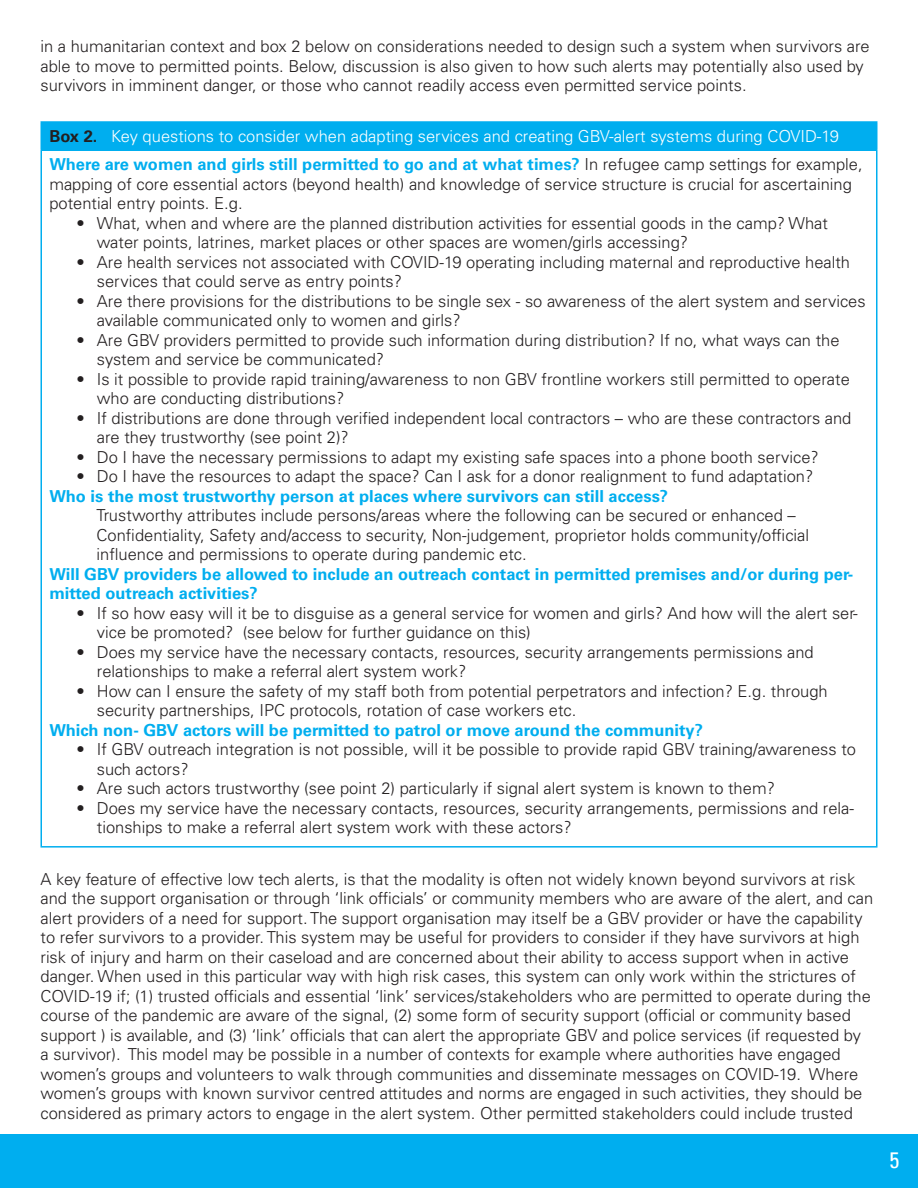
<style>
.page{position:relative;width:918px;height:1188px;background:#fff}
.page>*{position:absolute;margin:0;border:0;box-sizing:border-box;transform-origin:0 0}
.t1{font:condensed 22.5px "Univers LT Std";color:#fff}
.t2{font:300 16.5px/19.5px "Univers LT Std";color:#231f20}
.t3{font:700 16.5px/19.5px "Univers LT Std";color:#00aeef}
.t4{font:300 16.5px/28.2px "Univers LT Std";color:#fff}
.s1{font-weight:700;color:#231f20}
.s2{font-weight:700;color:#00aeef}
.s3{color:#231f20}
</style>
<div class="page">
<div style="left:0;top:1134px;width:918px;height:54px;background:#00aeef"></div>
<div style="left:41px;top:122px;width:836px;height:28px;background:#00aeef"></div>
<hr style="left:40px;top:121px;width:838px;height:2px;background:#00aeef">
<hr style="left:40px;top:123px;width:2px;height:26px;background:#00aeef">
<hr style="left:876px;top:123px;width:2px;height:26px;background:#00aeef">
<hr style="left:40px;top:149px;width:838px;height:2px;background:#00aeef">
<hr style="left:40px;top:151px;width:2px;height:695px;background:#00aeef">
<hr style="left:876px;top:151px;width:2px;height:695px;background:#00aeef">
<hr style="left:40px;top:846px;width:838px;height:2px;background:#00aeef">
<p class="t2" style="left:40px;top:37px;width:831px">in a humanitarian context and box 2 below on considerations needed to design such a system when survivors are able to move to permitted points. Below, discussion is also given to how such alerts may potentially also used by survivors in imminent danger, or those who cannot readily access even permitted service points.</p>
<p class="t4" style="left:49px;top:122px;width:815px"><span class="s1">Box 2.</span> Key questions to consider when adapting services and creating GBV-alert systems during COVID-19<br><span class="s2">Where are women and girls still permitted to go and at what times?</span> <span class="s3">In refugee camp settings for example,</span></p>
<p class="t2" style="left:49px;top:174px;width:804px">mapping of core essential actors (beyond health) and knowledge of service structure is crucial for ascertaining potential entry points. E.g.</p>
<p class="t2" style="left:97px;top:213px;width:733px;text-indent:-20px">• What, when and where are the planned distribution activities for essential goods in the camp? What water points, latrines, market places or other spaces are women/girls accessing?</p>
<p class="t2" style="left:97px;top:252px;width:755px;text-indent:-20px">• Are health services not associated with COVID-19 operating including maternal and reproductive health services that could serve as entry points?</p>
<p class="t2" style="left:97px;top:291px;width:770px;text-indent:-20px">• Are there provisions for the distributions to be single sex - so awareness of the alert system and services available communicated only to women and girls?</p>
<p class="t2" style="left:97px;top:330px;width:744px;text-indent:-20px">• Are GBV providers permitted to provide such information during distribution? If no, what ways can the system and service be communicated?</p>
<p class="t2" style="left:97px;top:369px;width:755px;text-indent:-20px">• Is it possible to provide rapid training/awareness to non GBV frontline workers still permitted to operate who are conducting distributions?</p>
<p class="t2" style="left:97px;top:408px;width:756px;text-indent:-20px">• If distributions are done through verified independent local contractors – who are these contractors and are they trustworthy (see point 2)?</p>
<p class="t2" style="left:77px;top:447px;width:744px">• Do I have the necessary permissions to adapt my existing safe spaces into a phone booth service?</p>
<p class="t2" style="left:77px;top:467px;width:738px">• Do I have the resources to adapt the space? Can I ask for a donor realignment to fund adaptation?</p>
<p class="t3" style="left:49px;top:486px;width:620px">Who is the most trustworthy person at places where survivors can still access?</p>
<p class="t2" style="left:97px;top:506px;width:714px">Trustworthy attributes include persons/areas where the following can be secured or enhanced –<br>Confidentiality, Safety and/access to security, Non-judgement, proprietor holds community/official influence and permissions to operate during pandemic etc.</p>
<p class="t3" style="left:49px;top:564px;width:805px">Will GBV providers be allowed to include an outreach contact in permitted premises and/or during per&shy;mitted outreach activities?</p>
<p class="t2" style="left:97px;top:603px;width:763px;text-indent:-20px">• If so how easy will it be to disguise as a general service for women and girls? And how will the alert ser&shy;vice be promoted? (see below for further guidance on this)</p>
<p class="t2" style="left:97px;top:642px;width:718px;text-indent:-20px">• Does my service have the necessary contacts, resources, security arrangements permissions and relationships to make a referral alert system work?</p>
<p class="t2" style="left:97px;top:681px;width:732px;text-indent:-20px">• How can I ensure the safety of my staff both from potential perpetrators and infection? E.g. through security partnerships, IPC protocols, rotation of case workers etc.</p>
<p class="t3" style="left:49px;top:720px;width:655px">Which non- GBV actors will be permitted to patrol or move around the community?</p>
<p class="t2" style="left:97px;top:740px;width:761px;text-indent:-20px">• If GBV outreach integration is not possible, will it be possible to provide rapid GBV training/awareness to such actors?</p>
<p class="t2" style="left:77px;top:779px;width:700px">• Are such actors trustworthy (see point 2) particularly if signal alert system is known to them?</p>
<p class="t2" style="left:97px;top:798px;width:759px;text-indent:-20px">• Does my service have the necessary contacts, resources, security arrangements, permissions and rela&shy;tionships to make a referral alert system work with these actors?</p>
<p class="t2" style="left:41px;top:869px;width:834px">A key feature of effective low tech alerts, is that the modality is often not widely known beyond survivors at risk and the support organisation or through ‘link officials’ or community members who are aware of the alert, and can alert providers of a need for support. The support organisation may itself be a GBV provider or have the capability to refer survivors to a provider. This system may be useful for providers to consider if they have survivors at high risk of injury and harm on their caseload and are concerned about their ability to access support when in active danger. When used in this particular way with high risk cases, this system can only work within the strictures of COVID-19 if; (1) trusted officials and essential ‘link’ services/stakeholders who are permitted to operate during the course of the pandemic are aware of the signal, (2) some form of security support (official or community based support ) is available, and (3) ‘link’ officials that can alert the appropriate GBV and police services (if requested by a survivor). This model may be possible in a number of contexts for example where authorities have engaged women’s groups and volunteers to walk through communities and disseminate messages on COVID-19. Where women’s groups with known survivor centred attitudes and norms are engaged in such activities, they should be considered as primary actors to engage in the alert system. Other permitted stakeholders could include trusted</p>
<h1 class="t1" style="left:890px;top:1145px;width:11px">5</h1>
</div>
